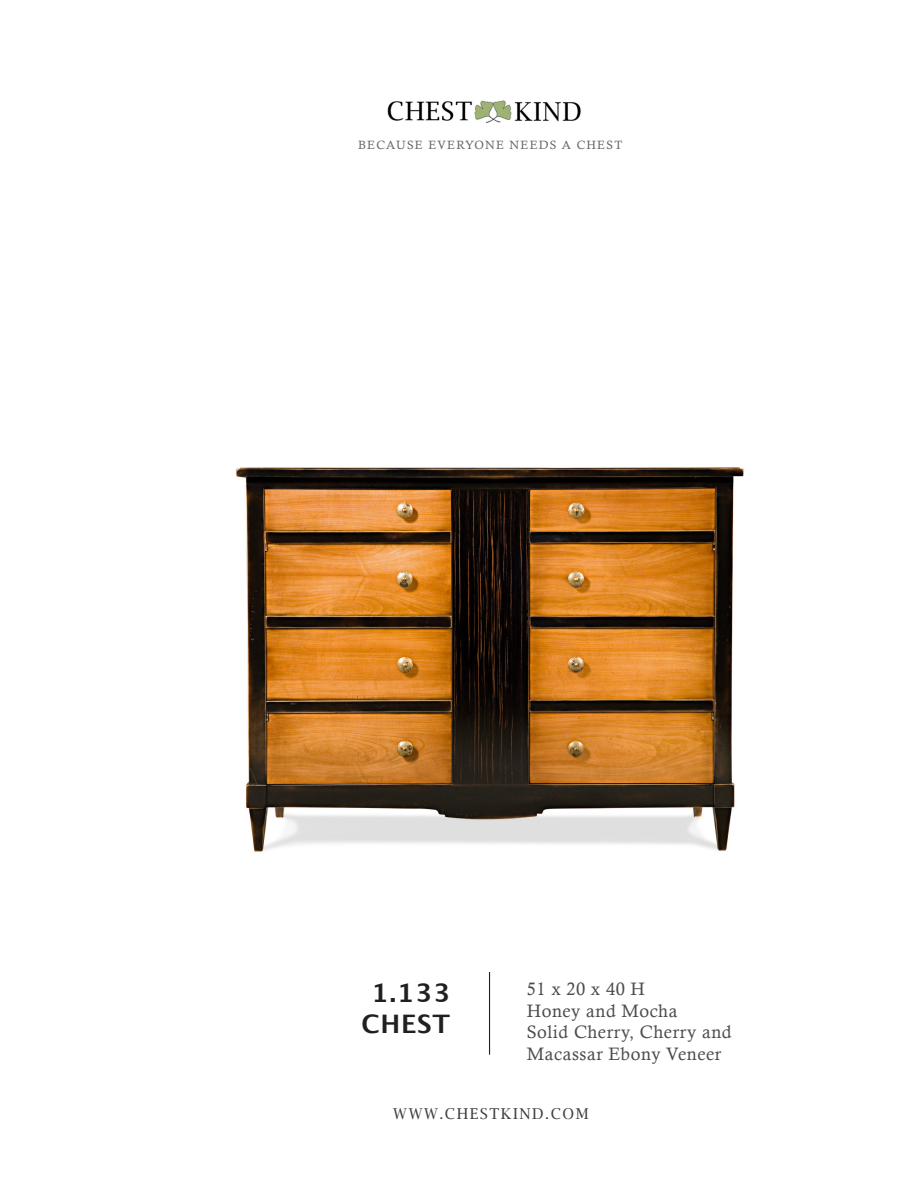
<style>
.page{position:relative;width:918px;height:1188px;background:#fff}
.page>*{position:absolute;margin:0;border:0;box-sizing:border-box;transform-origin:0 0}
.t1{font:700 25.5px "Lucida Grande";letter-spacing:.03em;color:#231f20}
.t2{font:18px "Calisto";letter-spacing:.03em;color:#4b4c4d}
.t3{font:15px "Lucida Bright";letter-spacing:.1em;color:#3e3e3f}
.t4{font:12px "Calisto";letter-spacing:.1em;color:#636366}
</style>
<div class="page">
<hr style="left:489px;top:960px;width:1px;height:95px;background:#231f20">
<img style="left:387px;top:100px;width:194px;height:23px">
<img style="left:235px;top:467px;width:509px;height:505px">
<p class="t4" style="left:358px;top:138px;width:265px">BECAUSE EVERYONE NEEDS A CHEST</p>
<p class="t1" style="left:372px;top:972px;width:80px">1.133</p>
<p class="t1" style="left:362px;top:1003px;width:90px">CHEST</p>
<p class="t2" style="left:527px;top:978px;width:120px">51 x 20 x 40 H</p>
<p class="t2" style="left:527px;top:1000px;width:152px">Honey and Mocha</p>
<p class="t2" style="left:527px;top:1022px;width:206px">Solid Cherry, Cherry and</p>
<p class="t2" style="left:527px;top:1043px;width:196px">Macassar Ebony Veneer</p>
<p class="t3" style="left:393px;top:1105px;width:197px">WWW.CHESTKIND.COM</p>
</div>
